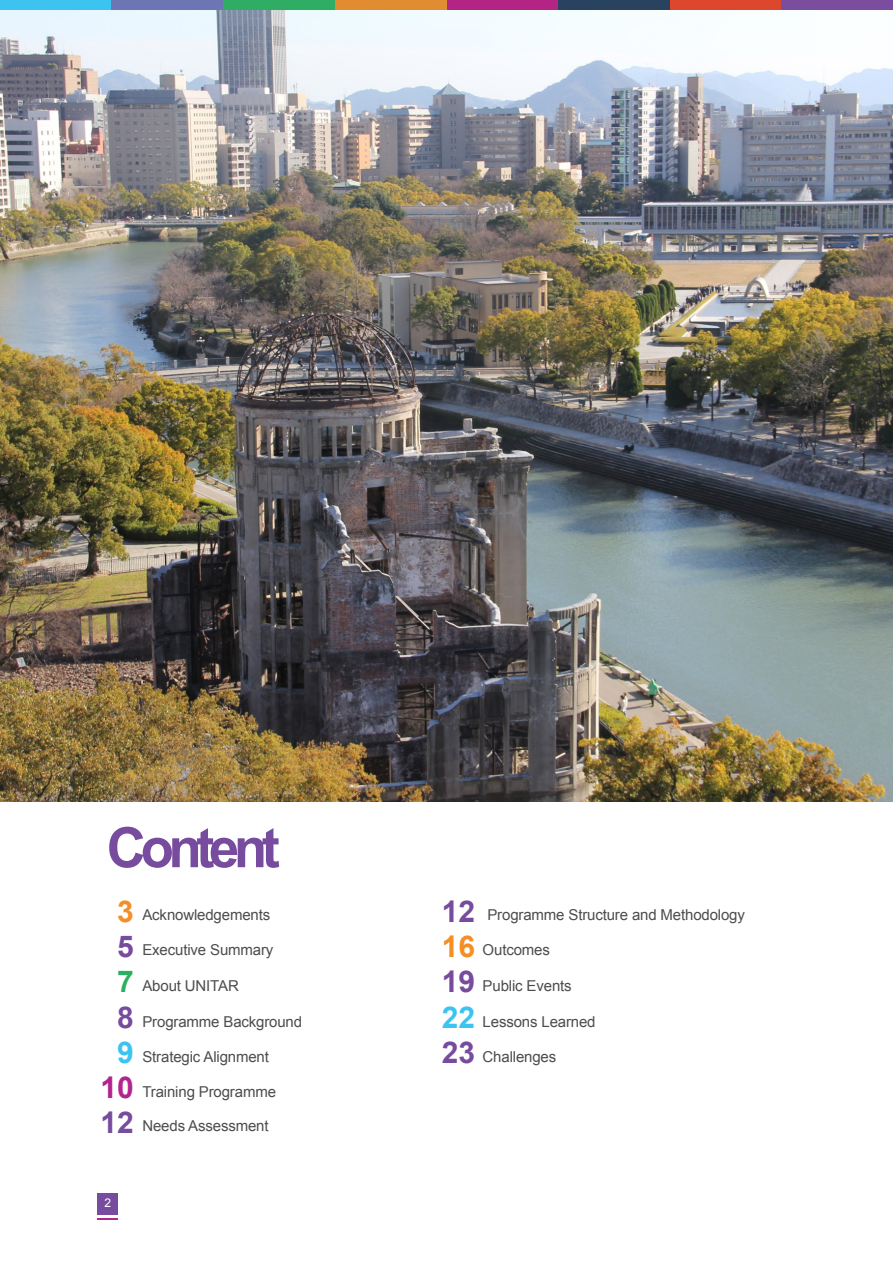
<style>
.page{position:relative;width:893px;height:1263px;background:#fff}
.page>*{position:absolute;margin:0;border:0;box-sizing:border-box;transform-origin:0 0}
.t1{font:700 30px "Arial";color:#774b9d}
.t2{font:700 30px "Arial";color:#3bc4f2}
.t3{font:700 30px "Arial";color:#f58e24}
.t4{font:700 30px "Arial";color:#b2248f}
.t5{font:700 30px "Arial";color:#29b060}
.t6{font:15px "Arial";letter-spacing:-.01em;color:#4d4d4f}
.t7{font:12px "Arial";color:#fff}
</style>
<div class="page">
<div style="left:0;top:0;width:112px;height:11px;background:#3dc3ef"></div>
<div style="left:446px;top:0;width:112px;height:11px;background:#b32484"></div>
<div style="left:223px;top:0;width:112px;height:11px;background:#2fad65"></div>
<div style="left:670px;top:0;width:111px;height:11px;background:#dd472e"></div>
<div style="left:112px;top:0;width:111px;height:11px;background:#6d75b4"></div>
<div style="left:558px;top:0;width:112px;height:11px;background:#294260"></div>
<div style="left:335px;top:0;width:111px;height:11px;background:#e28c31"></div>
<div style="left:781px;top:0;width:112px;height:11px;background:#7a4d9f"></div>
<img style="left:0;top:11px;width:893px;height:790px">
<svg style="left:109px;top:827px;width:170px;height:41px"></svg>
<div style="left:98px;top:1193px;width:20px;height:22px;background:#774b9d"></div>
<hr style="left:98px;top:1218px;width:20px;height:2px;background:#b2248f">
<p class="t3" style="left:117px;top:892px;width:18px">3</p>
<p class="t6" style="left:142px;top:905px;width:129px">Acknowledgements</p>
<p class="t1" style="left:442px;top:892px;width:35px">12</p>
<p class="t6" style="left:487px;top:905px;width:259px">Programme Structure and Methodology</p>
<p class="t1" style="left:117px;top:927px;width:18px">5</p>
<p class="t6" style="left:142px;top:940px;width:132px">Executive Summary</p>
<p class="t3" style="left:442px;top:927px;width:35px">16</p>
<p class="t6" style="left:483px;top:940px;width:69px">Outcomes</p>
<p class="t5" style="left:117px;top:962px;width:18px">7</p>
<p class="t6" style="left:142px;top:976px;width:98px">About UNITAR</p>
<p class="t1" style="left:442px;top:962px;width:35px">19</p>
<p class="t6" style="left:483px;top:976px;width:91px">Public Events</p>
<p class="t1" style="left:117px;top:997px;width:18px">8</p>
<p class="t6" style="left:142px;top:1011px;width:161px">Programme Background</p>
<p class="t2" style="left:442px;top:997px;width:35px">22</p>
<p class="t6" style="left:483px;top:1011px;width:114px">Lessons Learned</p>
<p class="t2" style="left:117px;top:1032px;width:18px">9</p>
<p class="t6" style="left:142px;top:1047px;width:128px">Strategic Alignment</p>
<p class="t1" style="left:442px;top:1032px;width:35px">23</p>
<p class="t6" style="left:483px;top:1047px;width:75px">Challenges</p>
<p class="t4" style="left:101px;top:1067px;width:35px">10</p>
<p class="t1" style="left:101px;top:1102px;width:35px">12</p>
<p class="t6" style="left:142px;top:1081px;width:135px">Training Programme</p>
<p class="t6" style="left:142px;top:1116px;width:128px">Needs Assessment</p>
<p class="t7" style="left:104px;top:1194px;width:8px">2</p>
</div>
